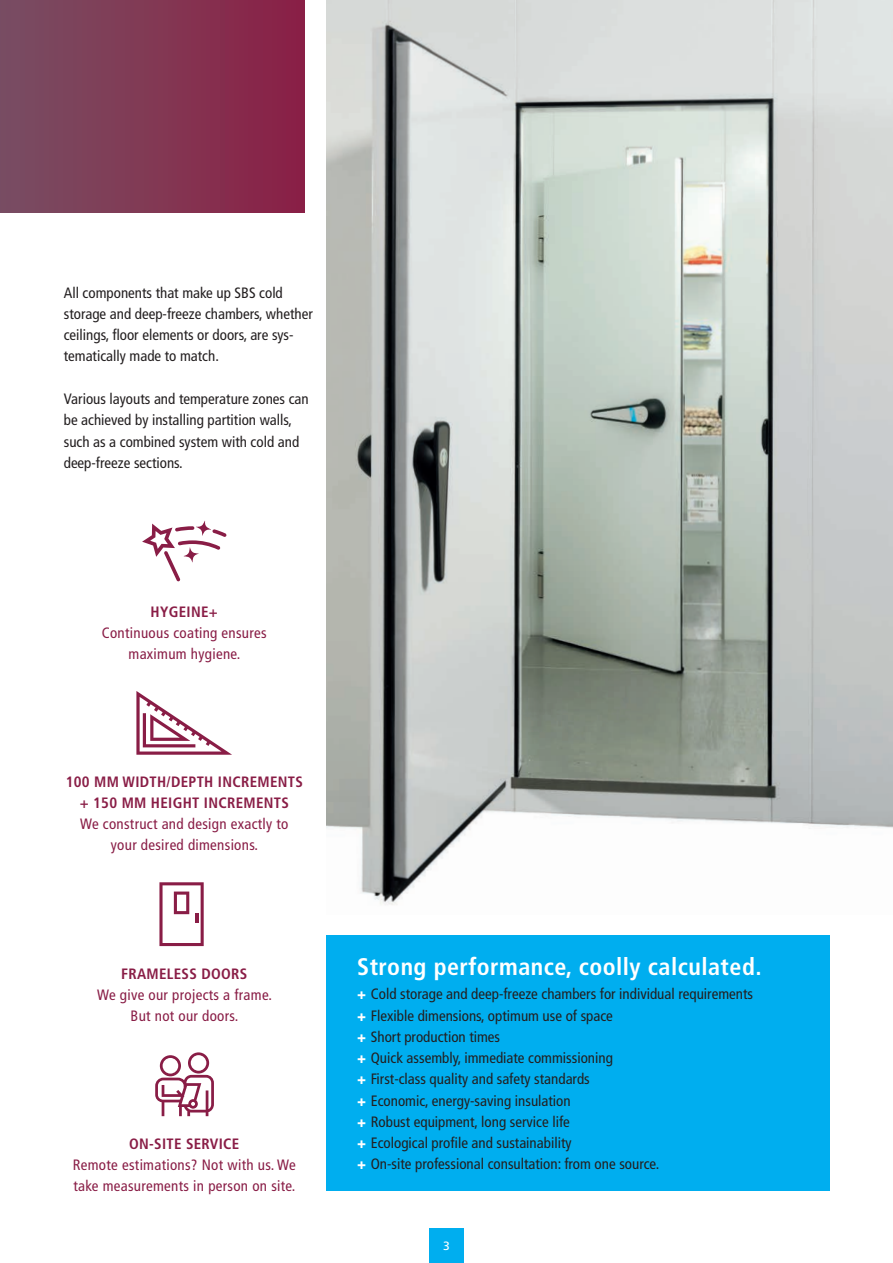
<style>
.page{position:relative;width:893px;height:1263px;background:#fff}
.page>*{position:absolute;margin:0;border:0;box-sizing:border-box;transform-origin:0 0}
.t1{font:700 condensed 24px "Frutiger";letter-spacing:.02em;color:#fff}
.t2{font:condensed 15px/21.3px "Frutiger";color:#231f20}
.t3{font:condensed 15px/21px "Frutiger";letter-spacing:.02em;color:#891d46;text-align:center}
.t4{font:700 condensed 15px "Frutiger";letter-spacing:.02em;color:#891d46}
.t5{font:12px "Frutiger";color:#fff}
.s1{font-weight:900;font-stretch:normal;color:#fff}
</style>
<div class="page">
<div style="left:429px;top:1229px;width:34px;height:34px;background:#00aeef"></div>
<div style="left:0;top:0;width:305px;height:213px;background:linear-gradient(to right,#784e63,#8a2045)"></div>
<img style="left:326px;top:0;width:567px;height:905px">
<div style="left:326px;top:935px;width:503px;height:256px;background:#00aeef"></div>
<svg style="left:142px;top:524px;width:85px;height:57px"></svg>
<svg style="left:136px;top:691px;width:96px;height:64px"></svg>
<svg style="left:155px;top:1052px;width:59px;height:64px"></svg>
<svg style="left:159px;top:882px;width:45px;height:64px"></svg>
<p class="t2" style="left:64px;top:282px;width:251px">All components that make up SBS cold storage and deep-freeze chambers, whether ceilings, floor elements or doors, are sys&shy;tematically made to match.</p>
<p class="t2" style="left:64px;top:388px;width:246px">Various layouts and temperature zones can be achieved by installing partition walls, such as a combined system with cold and deep-freeze sections.</p>
<p class="t4" style="left:151px;top:603px;width:69px">HYGEINE+</p>
<p class="t3" style="left:102px;top:622px;width:166px">Continuous coating ensures maximum hygiene.</p>
<p class="t4" style="left:66px;top:773px;width:239px">100 MM WIDTH/DEPTH INCREMENTS</p>
<p class="t4" style="left:80px;top:794px;width:211px">+ 150 MM HEIGHT INCREMENTS</p>
<p class="t3" style="left:80px;top:814px;width:210px">We construct and design exactly to your desired dimensions.</p>
<p class="t4" style="left:121px;top:964px;width:128px">FRAMELESS DOORS</p>
<p class="t3" style="left:97px;top:984px;width:176px">We give our projects a frame.<br>But not our doors.</p>
<p class="t4" style="left:129px;top:1134px;width:112px">ON-SITE SERVICE</p>
<p class="t3" style="left:73px;top:1154px;width:224px;text-align:left">Remote estimations? Not with us. We take measurements in person on site.</p>
<p class="t1" style="left:357px;top:952px;width:406px">Strong performance, coolly calculated.</p>
<p class="t2" style="left:357px;top:983px;width:397px"><span class="s1">+</span> Cold storage and deep-freeze chambers for individual requirements</p>
<p class="t2" style="left:357px;top:1005px;width:257px"><span class="s1">+</span> Flexible dimensions, optimum use of space</p>
<p class="t2" style="left:357px;top:1026px;width:144px"><span class="s1">+</span> Short production times</p>
<p class="t2" style="left:357px;top:1047px;width:257px"><span class="s1">+</span> Quick assembly, immediate commissioning</p>
<p class="t2" style="left:357px;top:1068px;width:234px"><span class="s1">+</span> First-class quality and safety standards</p>
<p class="t2" style="left:357px;top:1090px;width:215px"><span class="s1">+</span> Economic, energy-saving insulation</p>
<p class="t2" style="left:357px;top:1111px;width:214px"><span class="s1">+</span> Robust equipment, long service life</p>
<p class="t2" style="left:357px;top:1132px;width:216px"><span class="s1">+</span> Ecological profile and sustainability</p>
<p class="t2" style="left:357px;top:1154px;width:304px"><span class="s1">+</span> On-site professional consultation: from one source.</p>
<p class="t5" style="left:443px;top:1239px;width:8px">3</p>
</div>
